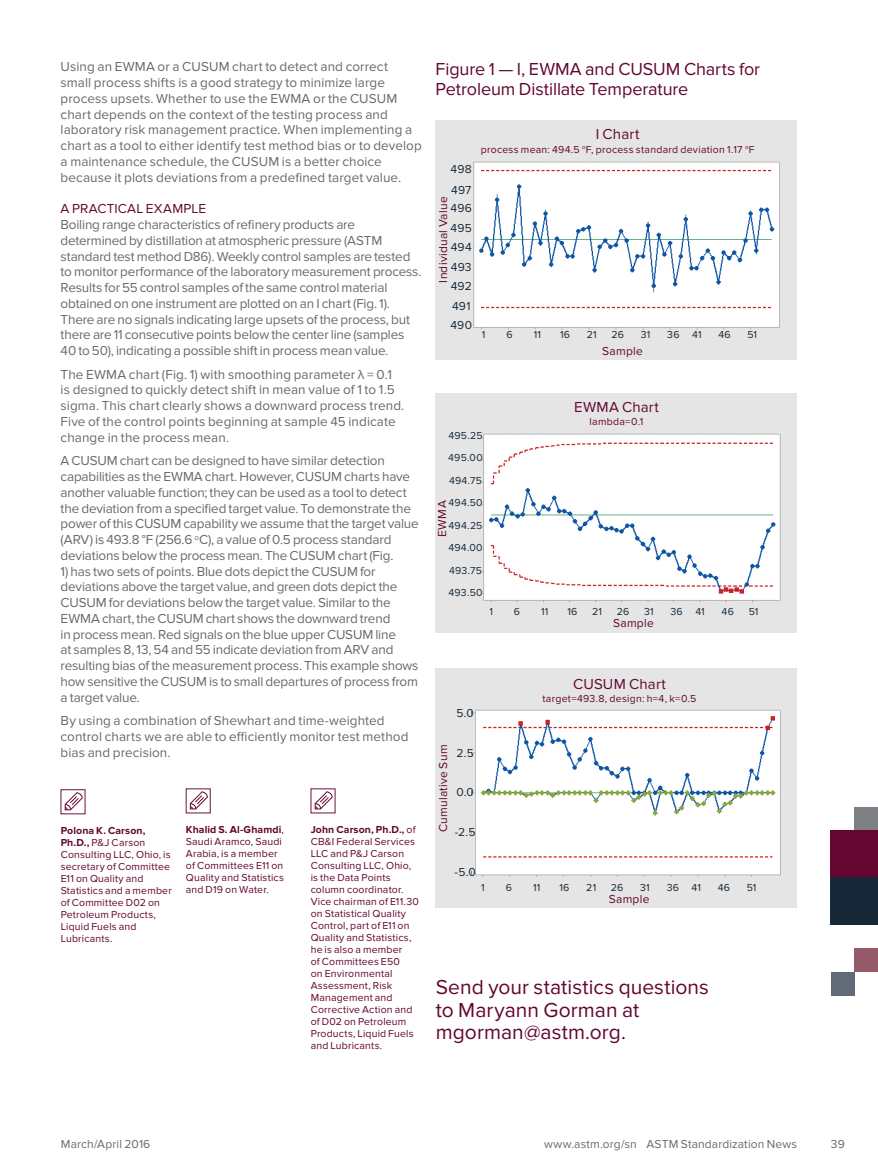
<style>
.page{position:relative;width:878px;height:1175px;background:#fff}
.page>*{position:absolute;margin:0;border:0;box-sizing:border-box;transform-origin:0 0}
._12_13pt_Regular{font:21px/22.5px "Proxima Nova";letter-spacing:.005em;color:#630630}
.Body_Text_9_10_5pt_R{font:18px/19.5px "Proxima Nova";letter-spacing:-.005em;color:#630630}
._12_13pt_Regular-2{font:15px "Proxima Nova";letter-spacing:.01em;color:#630630}
.Body_Text_9_10_5pt_R-2{font:13.5px/15.8px "Proxima Nova";letter-spacing:-.01em;color:#69696c}
.Body_Subhead_Caps_9{font:13.5px "Proxima Nova";letter-spacing:.015em;color:#630630}
.Body_Text_8_9pt_Regu{font:12px "Proxima Nova";letter-spacing:.01em;color:#69696c}
._12_13pt_Regular-3{font:12px "Proxima Nova";letter-spacing:.02em;color:#630630}
._12_13pt_Regular-4{font:12px/19.5px "Proxima Nova";letter-spacing:.01em;color:#172938}
.Caption_7_8pt_Regula{font:10.5px/12px "Proxima Nova";letter-spacing:.015em;color:#630630}
._12_13pt_Regular-5{font:10.5px "Proxima Nova";letter-spacing:.025em;color:#630630}
.ast_org_12_13pt_Soft{font:10.5px "Proxima Nova";letter-spacing:.02em;color:#172938}
._12_13pt_Regular-6{font:10.5px/22.5px "Proxima Nova";letter-spacing:.02em;color:#172938;text-align:justify}
.s1{font-weight:700}
</style>
<div class="page">
<div style="left:854px;top:807px;width:24px;height:23px;background:#7e8083"></div>
<div style="left:854px;top:948px;width:24px;height:24px;background:#955b6b"></div>
<div style="left:830px;top:830px;width:48px;height:47px;background:#630630"></div>
<div style="left:830px;top:877px;width:48px;height:47px;background:#172938"></div>
<div style="left:830px;top:972px;width:24px;height:23px;background:#616b77"></div>
<div style="left:435px;top:120px;width:361px;height:239px;background:#e5e5e5"></div>
<div style="left:435px;top:393px;width:361px;height:239px;background:#e5e5e5"></div>
<div style="left:435px;top:668px;width:361px;height:240px;background:#e5e5e5"></div>
<svg style="left:64px;top:792px;width:19px;height:18px"></svg>
<svg style="left:189px;top:791px;width:19px;height:18px"></svg>
<svg style="left:314px;top:791px;width:19px;height:18px"></svg>
<img style="left:471px;top:709px;width:310px;height:168px">
<img style="left:482px;top:433px;width:298px;height:169px">
<img style="left:473px;top:161px;width:307px;height:169px">
<p class="Body_Text_9_10_5pt_R-2" style="left:61px;top:59px;width:362px">Using an EWMA or a CUSUM chart to detect and correct small process shifts is a good strategy to minimize large process upsets. Whether to use the EWMA or the CUSUM chart depends on the context of the testing process and laboratory risk management practice. When implementing a chart as a tool to either identify test method bias or to develop a maintenance schedule, the CUSUM is a better choice because it plots deviations from a predefined target value.</p>
<p class="Body_Subhead_Caps_9" style="left:61px;top:201px;width:147px">A PRACTICAL EXAMPLE</p>
<p class="Body_Text_9_10_5pt_R-2" style="left:61px;top:217px;width:362px">Boiling range characteristics of refinery products are determined by distillation at atmospheric pressure (ASTM standard test method D86). Weekly control samples are tested to monitor performance of the laboratory measurement process.<br>Results for 55 control samples of the same control material obtained on one instrument are plotted on an I chart (Fig. 1).<br>There are no signals indicating large upsets of the process, but there are 11 consecutive points below the center line (samples 40 to 50), indicating a possible shift in process mean value.</p>
<p class="Body_Text_9_10_5pt_R-2" style="left:61px;top:366px;width:345px">The EWMA chart (Fig. 1) with smoothing parameter λ = 0.1 is designed to quickly detect shift in mean value of 1 to 1.5 sigma. This chart clearly shows a downward process trend.<br>Five of the control points beginning at sample 45 indicate change in the process mean.</p>
<p class="Body_Text_9_10_5pt_R-2" style="left:61px;top:453px;width:360px">A CUSUM chart can be designed to have similar detection capabilities as the EWMA chart. However, CUSUM charts have another valuable function; they can be used as a tool to detect the deviation from a specified target value. To demonstrate the power of this CUSUM capability we assume that the target value (ARV) is 493.8 °F (256.6 <sup>o</sup>C), a value of 0.5 process standard deviations below the process mean. The CUSUM chart (Fig.</p>
<p class="Body_Text_9_10_5pt_R-2" style="left:61px;top:563px;width:359px">1) has two sets of points. Blue dots depict the CUSUM for deviations above the target value, and green dots depict the CUSUM for deviations below the target value. Similar to the EWMA chart, the CUSUM chart shows the downward trend<br>in process mean. Red signals on the blue upper CUSUM line<br>at samples 8, 13, 54 and 55 indicate deviation from ARV and resulting bias of the measurement process. This example shows how sensitive the CUSUM is to small departures of process from a target value.</p>
<p class="Body_Text_9_10_5pt_R-2" style="left:61px;top:713px;width:349px">By using a combination of Shewhart and time-weighted control charts we are able to efficiently monitor test method bias and precision.</p>
<p class="Caption_7_8pt_Regula" style="left:61px;top:824px;width:113px"><span class="s1">Polona K. Carson,<br>Ph.D.,</span> P&amp;J Carson<br>Consulting LLC, Ohio, is secretary of Committee<br>E11 on Quality and<br>Statistics and a member of Committee D02 on<br>Petroleum Products,<br>Liquid Fuels and<br>Lubricants.</p>
<p class="Caption_7_8pt_Regula" style="left:186px;top:823px;width:100px"><span class="s1">Khalid S. Al-Ghamdi</span>,<br>Saudi Aramco, Saudi<br>Arabia, is a member of Committees E11 on<br>Quality and Statistics and D19 on Water.</p>
<p class="Caption_7_8pt_Regula" style="left:311px;top:823px;width:110px"><span class="s1">John Carson, Ph.D.,</span> of<br>CB&amp;I Federal Services<br>LLC and P&amp;J Carson<br>Consulting LLC, Ohio, is the Data Points column coordinator.<br>Vice chairman of E11.30 on Statistical Quality<br>Control, part of E11 on<br>Quality and Statistics, he is also a member<br>of Committees E50<br>on Environmental<br>Assessment, Risk<br>Management and<br>Corrective Action and of D02 on Petroleum<br>Products, Liquid Fuels and Lubricants.</p>
<p class="Body_Text_9_10_5pt_R" style="left:435px;top:60px;width:326px">Figure 1 — I, EWMA and CUSUM Charts for<br>Petroleum Distillate Temperature</p>
<p class="_12_13pt_Regular-4" style="left:450px;top:159px;width:23px;line-height:21px">498<br>497</p>
<p class="_12_13pt_Regular-4" style="left:450px;top:198px;width:23px">496<br>495<br>494<br>493<br>492<br>491<br>490</p>
<p class="_12_13pt_Regular-3" style="left:436px;top:283px;width:88px;rotate:-90deg">Individual Value</p>
<p class="_12_13pt_Regular-2" style="left:595px;top:126px;width:45px">I Chart</p>
<p class="_12_13pt_Regular-5" style="left:481px;top:143px;width:275px">process mean: 494.5 <sup>o</sup>F, process standard deviation 1.17 <sup>o</sup>F</p>
<p class="ast_org_12_13pt_Soft" style="left:482px;top:329px;width:5px">1</p>
<p class="ast_org_12_13pt_Soft" style="left:506px;top:329px;width:8px">6</p>
<p class="ast_org_12_13pt_Soft" style="left:534px;top:329px;width:9px">11</p>
<p class="ast_org_12_13pt_Soft" style="left:560px;top:329px;width:12px">16</p>
<p class="ast_org_12_13pt_Soft" style="left:587px;top:329px;width:11px">21</p>
<p class="ast_org_12_13pt_Soft" style="left:611px;top:329px;width:14px">26</p>
<p class="ast_org_12_13pt_Soft" style="left:640px;top:329px;width:11px">31</p>
<p class="ast_org_12_13pt_Soft" style="left:667px;top:329px;width:36px">36 41</p>
<p class="ast_org_12_13pt_Soft" style="left:718px;top:329px;width:14px">46</p>
<p class="ast_org_12_13pt_Soft" style="left:747px;top:329px;width:11px">51</p>
<p class="_12_13pt_Regular-3" style="left:602px;top:344px;width:42px">Sample</p>
<p class="_12_13pt_Regular-2" style="left:574px;top:398px;width:86px">EWMA Chart</p>
<p class="_12_13pt_Regular-5" style="left:589px;top:415px;width:55px">lambda=0.1</p>
<p class="_12_13pt_Regular-6" style="left:448px;top:424px;width:36px">495.25<br>495.00<br>494.75<br>494.50<br>494.25<br>494.00<br>493.75<br>493.50</p>
<p class="_12_13pt_Regular-3" style="left:435px;top:537px;width:38px;rotate:-90deg">EWMA</p>
<p class="ast_org_12_13pt_Soft" style="left:489px;top:606px;width:5px">1</p>
<p class="ast_org_12_13pt_Soft" style="left:514px;top:606px;width:8px">6</p>
<p class="ast_org_12_13pt_Soft" style="left:541px;top:606px;width:9px">11</p>
<p class="ast_org_12_13pt_Soft" style="left:567px;top:606px;width:12px">16</p>
<p class="ast_org_12_13pt_Soft" style="left:592px;top:606px;width:11px">21</p>
<p class="ast_org_12_13pt_Soft" style="left:617px;top:606px;width:14px">26</p>
<p class="ast_org_12_13pt_Soft" style="left:644px;top:606px;width:11px">31</p>
<p class="ast_org_12_13pt_Soft" style="left:670px;top:606px;width:36px">36 41</p>
<p class="ast_org_12_13pt_Soft" style="left:721px;top:606px;width:14px">46</p>
<p class="ast_org_12_13pt_Soft" style="left:748px;top:606px;width:11px">51</p>
<p class="_12_13pt_Regular-3" style="left:613px;top:616px;width:42px">Sample</p>
<p class="_12_13pt_Regular-4" style="left:456px;top:703px;width:19px">5.0</p>
<p class="_12_13pt_Regular-4" style="left:456px;top:743px;width:19px">2.5</p>
<p class="_12_13pt_Regular-4" style="left:456px;top:782px;width:19px">0.0</p>
<p class="_12_13pt_Regular-4" style="left:454px;top:822px;width:22px">-2.5</p>
<p class="_12_13pt_Regular-4" style="left:454px;top:862px;width:23px">-5.0</p>
<p class="_12_13pt_Regular-3" style="left:436px;top:832px;width:89px;rotate:-90deg">Cumulative Sum</p>
<p class="_12_13pt_Regular-2" style="left:573px;top:675px;width:94px">CUSUM Chart</p>
<p class="_12_13pt_Regular-5" style="left:542px;top:693px;width:155px">target=493.8, design: h=4, k=0.5</p>
<p class="ast_org_12_13pt_Soft" style="left:481px;top:881px;width:5px">1</p>
<p class="ast_org_12_13pt_Soft" style="left:506px;top:881px;width:8px">6</p>
<p class="ast_org_12_13pt_Soft" style="left:533px;top:881px;width:9px">11</p>
<p class="ast_org_12_13pt_Soft" style="left:559px;top:881px;width:12px">16</p>
<p class="ast_org_12_13pt_Soft" style="left:586px;top:881px;width:11px">21</p>
<p class="ast_org_12_13pt_Soft" style="left:611px;top:881px;width:14px">26</p>
<p class="ast_org_12_13pt_Soft" style="left:640px;top:881px;width:11px">31</p>
<p class="ast_org_12_13pt_Soft" style="left:666px;top:881px;width:36px">36 41</p>
<p class="ast_org_12_13pt_Soft" style="left:717px;top:881px;width:14px">46</p>
<p class="ast_org_12_13pt_Soft" style="left:747px;top:881px;width:11px">51</p>
<p class="_12_13pt_Regular-3" style="left:608px;top:891px;width:42px">Sample</p>
<p class="_12_13pt_Regular" style="left:435px;top:976px;width:275px">Send your statistics questions to Maryann Gorman at mgorman@astm.org.</p>
<p class="Body_Text_8_9pt_Regu" style="left:61px;top:1136px;width:91px">March/April 2016</p>
<p class="Body_Text_8_9pt_Regu" style="left:544px;top:1137px;width:254px">www.astm.org/sn ASTM Standardization News</p>
<p class="Body_Text_8_9pt_Regu" style="left:831px;top:1137px;width:15px">39</p>
</div>
